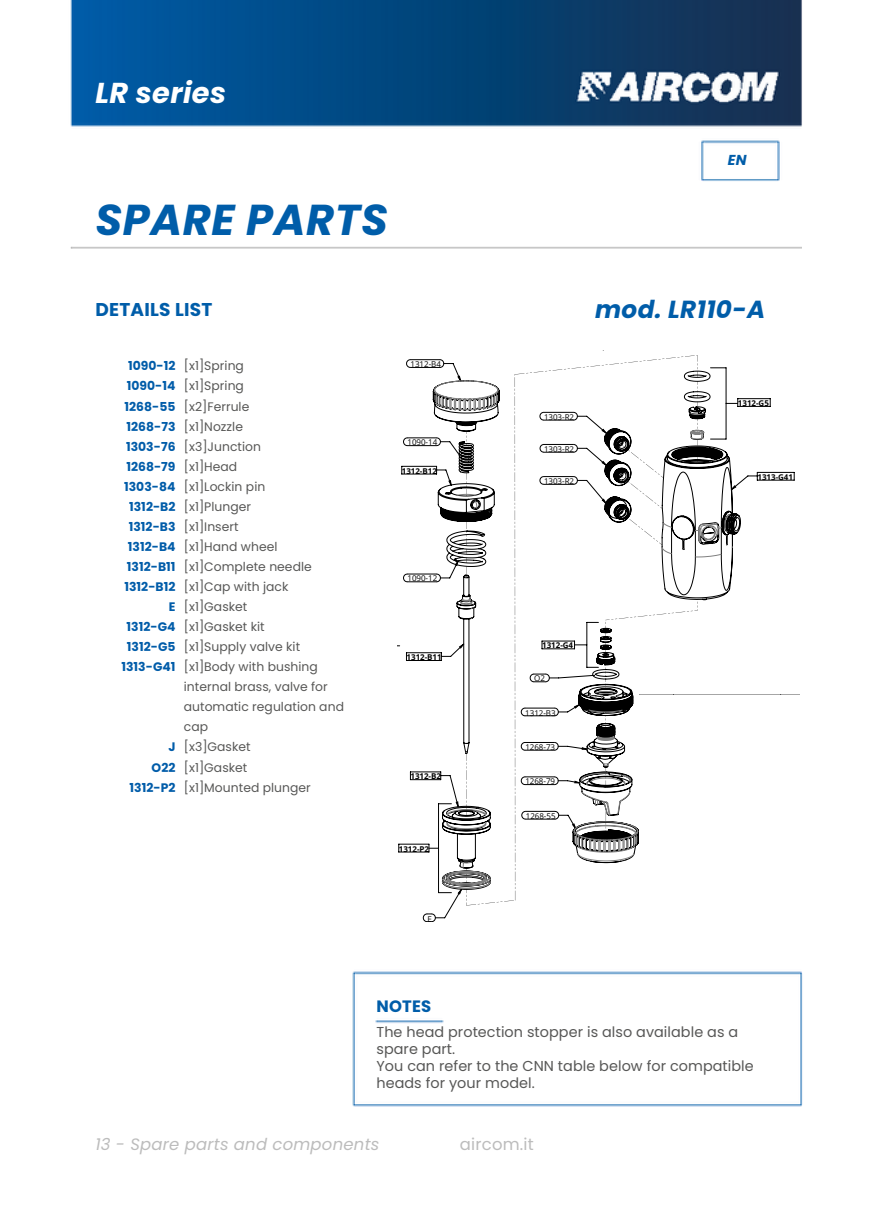
<style>
.page{position:relative;width:873px;height:1224px;background:#fff}
.page>*{position:absolute;margin:0;border:0;box-sizing:border-box;transform-origin:0 0}
.t1{font:italic 700 43.2px "Poppins";letter-spacing:.015em;color:#005da9}
.t2{font:italic 700 28.8px "Poppins";letter-spacing:.015em;color:#fff}
.t3{font:italic 700 24.6px "Poppins";letter-spacing:.015em;color:#005da9}
.t4{font:700 18.6px "Poppins";letter-spacing:.015em;color:#005da9}
.t5{font:italic 16.4px "Poppins";letter-spacing:.015em;color:#bcbcbc}
.t6{font:16.4px "Poppins";letter-spacing:.015em;color:#bcbcbc}
.t7{font:700 16.4px "Poppins";letter-spacing:.015em;color:#005da9}
.t8{font:14.4px/17px "Poppins";letter-spacing:.005em;color:#575756}
.t9{font:italic 700 14.4px "Poppins";color:#005da9}
.t10{font:12.4px/20px "Poppins";letter-spacing:.005em;color:#575756}
.t11{font:700 12.4px "Poppins";letter-spacing:.005em;color:#005ca9}
.t12{font:8px "Open Sans";letter-spacing:-.005em;color:#000}
.t13{font:700 8px "Open Sans";letter-spacing:-.005em;color:#000}
</style>
<div class="page">
<img style="left:352px;top:971px;width:451px;height:136px">
<img style="left:70px;top:0;width:732px;height:181px">
<svg style="left:398px;top:359px;width:402px;height:563px"></svg>
<svg style="left:711px;top:367px;width:15px;height:1px"></svg>
<hr style="left:726px;top:368px;width:1px;height:71px;background:#000">
<hr style="left:438px;top:804px;width:1px;height:89px;background:#000">
<svg style="left:439px;top:892px;width:12px;height:1px"></svg>
<hr style="left:810px;top:350px;width:1px;height:572px;background:#000">
<hr style="left:397px;top:945px;width:403px;height:1px;background:#000">
<hr style="left:397px;top:350px;width:1px;height:572px;background:#000">
<hr style="left:397px;top:350px;width:403px;height:1px;background:#000">
<hr style="left:818px;top:350px;width:1px;height:572px;background:#000">
<hr style="left:397px;top:952px;width:403px;height:1px;background:#000">
<svg style="left:433px;top:371px;width:308px;height:519px"></svg>
<svg style="left:466px;top:355px;width:232px;height:567px"></svg>
<svg style="left:434px;top:381px;width:299px;height:508px"></svg>
<div style="left:639px;top:695px;width:211px;height:262px;background:#fff"></div>
<div style="left:522px;top:869px;width:212px;height:71px;background:#fff"></div>
<p class="t2" style="left:95px;top:72px;width:132px">LR series</p>
<p class="t1" style="left:95px;top:189px;width:294px">SPARE PARTS</p>
<p class="t9" style="left:728px;top:150px;width:20px">EN</p>
<p class="t4" style="left:95px;top:297px;width:119px">DETAILS LIST</p>
<p class="t3" style="left:595px;top:292px;width:172px">mod. LR110-A</p>
<p class="t11" style="left:128px;top:357px;width:49px">1090-12</p>
<p class="t11" style="left:127px;top:377px;width:50px">1090-14</p>
<p class="t11" style="left:125px;top:398px;width:53px">1268-55</p>
<p class="t11" style="left:126px;top:418px;width:51px">1268-73</p>
<p class="t11" style="left:126px;top:438px;width:51px">1303-76</p>
<p class="t11" style="left:126px;top:458px;width:51px">1268-79</p>
<p class="t11" style="left:124px;top:478px;width:53px">1303-84</p>
<p class="t11" style="left:129px;top:498px;width:48px">1312-B2</p>
<p class="t11" style="left:129px;top:518px;width:48px">1312-B3</p>
<p class="t11" style="left:128px;top:538px;width:49px">1312-B4</p>
<p class="t11" style="left:127px;top:558px;width:50px">1312-B11</p>
<p class="t11" style="left:124px;top:578px;width:53px">1312-B12</p>
<p class="t11" style="left:169px;top:598px;width:8px">E</p>
<p class="t11" style="left:127px;top:618px;width:51px">1312-G4</p>
<p class="t11" style="left:127px;top:638px;width:50px">1312-G5</p>
<p class="t11" style="left:121px;top:658px;width:56px">1313-G41</p>
<p class="t11" style="left:168px;top:738px;width:9px">J</p>
<p class="t11" style="left:152px;top:759px;width:25px">O22</p>
<p class="t11" style="left:130px;top:779px;width:47px">1312-P2</p>
<p class="t10" style="left:184px;top:356px;width:62px">[x1]Spring</p>
<p class="t10" style="left:184px;top:376px;width:62px">[x1]Spring</p>
<p class="t10" style="left:184px;top:396px;width:67px">[x2]Ferrule</p>
<p class="t10" style="left:184px;top:416px;width:61px">[x1]Nozzle</p>
<p class="t10" style="left:184px;top:436px;width:79px">[x3]Junction</p>
<p class="t10" style="left:184px;top:456px;width:55px">[x1]Head</p>
<p class="t10" style="left:184px;top:476px;width:83px">[x1]Lockin pin</p>
<p class="t10" style="left:184px;top:496px;width:69px">[x1]Plunger</p>
<p class="t10" style="left:184px;top:517px;width:56px">[x1]Insert</p>
<p class="t10" style="left:184px;top:537px;width:95px">[x1]Hand wheel</p>
<p class="t10" style="left:184px;top:557px;width:130px">[x1]Complete needle</p>
<p class="t10" style="left:184px;top:577px;width:106px">[x1]Cap with jack</p>
<p class="t10" style="left:184px;top:597px;width:65px">[x1]Gasket</p>
<p class="t10" style="left:184px;top:617px;width:83px">[x1]Gasket kit</p>
<p class="t10" style="left:184px;top:637px;width:118px">[x1]Supply valve kit</p>
<p class="t10" style="left:184px;top:657px;width:136px">[x1]Body with bushing</p>
<p class="t10" style="left:184px;top:677px;width:162px">internal brass, valve for automatic regulation and cap</p>
<p class="t10" style="left:184px;top:737px;width:68px">[x3]Gasket</p>
<p class="t10" style="left:184px;top:757px;width:65px">[x1]Gasket</p>
<p class="t10" style="left:184px;top:777px;width:129px">[x1]Mounted plunger</p>
<p class="t12" style="left:411px;top:359px;width:32px">1312-B4</p>
<p class="t12" style="left:408px;top:437px;width:31px">1090-14</p>
<p class="t13" style="left:402px;top:465px;width:37px">1312-B12</p>
<p class="t12" style="left:408px;top:573px;width:31px">1090-12</p>
<p class="t13" style="left:407px;top:652px;width:37px">1312-B11</p>
<p class="t13" style="left:411px;top:771px;width:32px">1312-B2</p>
<p class="t13" style="left:399px;top:843px;width:32px">1312-P2</p>
<p class="t12" style="left:427px;top:913px;width:6px">E</p>
<p class="t7" style="left:376px;top:994px;width:56px">NOTES</p>
<p class="t12" style="left:544px;top:411px;width:32px">1303-R2</p>
<p class="t12" style="left:544px;top:443px;width:32px">1303-R2</p>
<p class="t12" style="left:544px;top:475px;width:32px">1303-R2</p>
<p class="t13" style="left:542px;top:640px;width:32px">1312-G4</p>
<p class="t12" style="left:534px;top:673px;width:12px">O2</p>
<p class="t12" style="left:525px;top:707px;width:32px">1312-B3</p>
<p class="t12" style="left:525px;top:741px;width:31px">1268-73</p>
<p class="t12" style="left:525px;top:776px;width:31px">1268-79</p>
<p class="t12" style="left:526px;top:810px;width:31px">1268-55</p>
<p class="t13" style="left:738px;top:397px;width:32px">1312-G5</p>
<p class="t13" style="left:758px;top:471px;width:37px">1313-G41</p>
<p class="t8" style="left:376px;top:1024px;width:363px">The head protection stopper is also available as a spare part.</p>
<p class="t8" style="left:376px;top:1058px;width:379px">You can refer to the CNN table below for compatible heads for your model.</p>
<p class="t5" style="left:95px;top:1133px;width:286px">13 - Spare parts and components</p>
<p class="t6" style="left:460px;top:1133px;width:76px">aircom.it</p>
</div>
